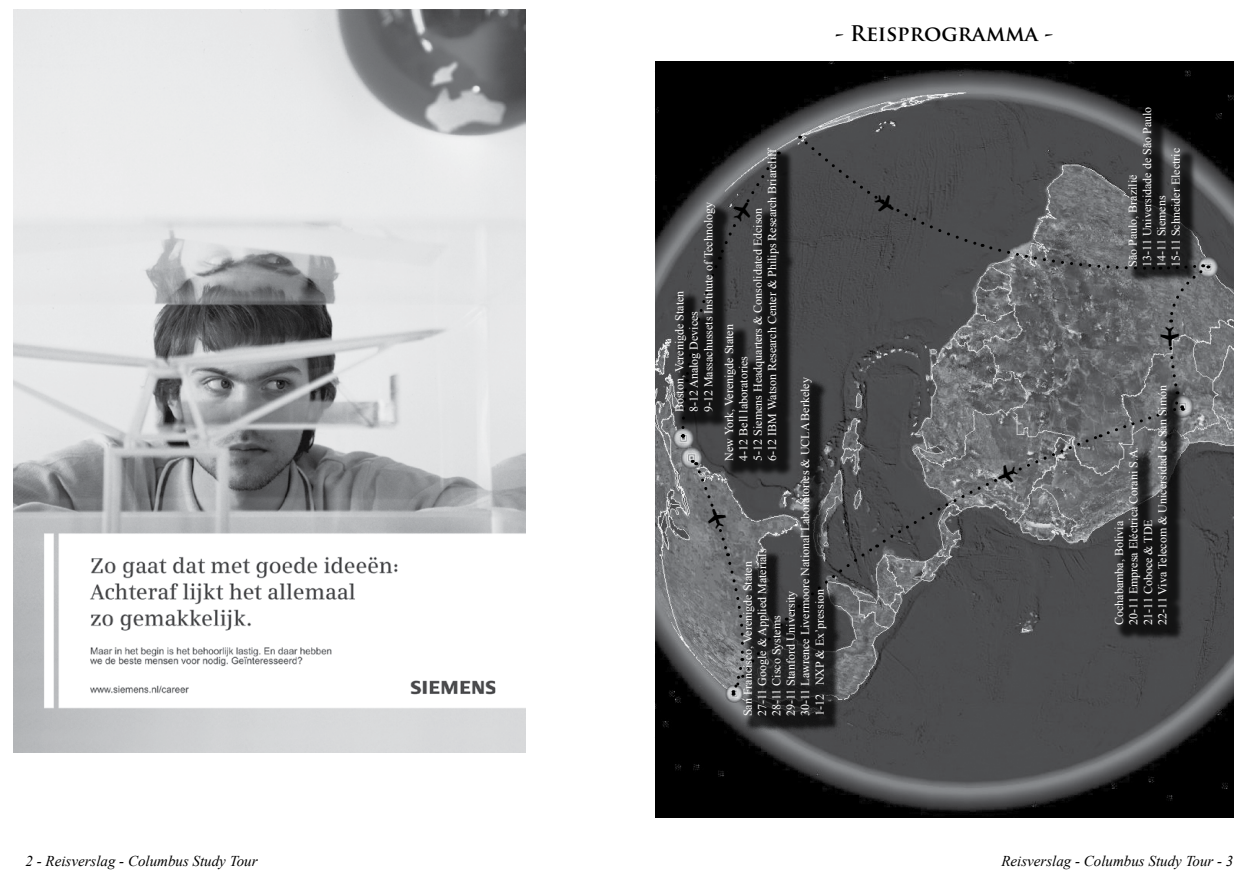
<style>
.page{position:relative;width:1259px;height:893px;background:#fff}
.page>*{position:absolute;margin:0;border:0;box-sizing:border-box;transform-origin:0 0}
.t1{font:700 21px "Trajan Pro";color:#000}
.t2{font:italic 15px "Times New Roman";color:#000}
.t3{font:12px/14.4px "Times New Roman";color:#fff}
</style>
<div class="page">
<img style="left:655px;top:62px;width:578px;height:756px">
<img style="left:14px;top:9px;width:511px;height:744px">
<div style="left:675px;top:202px;width:57px;height:227px;background:#000;opacity:.75"></div>
<div style="left:743px;top:377px;width:101px;height:356px;background:#000;opacity:.75"></div>
<div style="left:1128px;top:107px;width:69px;height:177px;background:#000;opacity:.75"></div>
<svg style="left:680px;top:136px;width:529px;height:560px;background:#4f5052"></svg>
<h1 class="t1" style="left:835px;top:21px;width:220px">- Reisprogramma -</h1>
<p class="t3" style="left:672px;top:412px;width:212px;rotate:-90deg">Boston, Verenigde Staten<br>8-12 Analog Devices<br>9-12 Massachussets Institute of Technology</p>
<p class="t3" style="left:721px;top:461px;width:314px;rotate:-90deg">New York, Verenigde Staten<br>4-12 Bell laboratories<br>5-12 Siemens Headquarters &amp; Consolidated Edcison<br>6-12 IBM Watson Research Center &amp; Philips Research Briarcliff</p>
<p class="t3" style="left:740px;top:716px;width:341px;rotate:-90deg">San Francisco, Verenigde Staten<br>27-11 Google &amp; Applied Materials<br>28-11 Cisco Systems<br>29-11 Stanford University<br>30-11 Lawrence Livermoore National Laboratories &amp; UCLA Berkeley 1-12 NXP &amp; Ex’pression</p>
<p class="t3" style="left:1125px;top:267px;width:162px;rotate:-90deg">São Paulo, Brazilië<br>13-11 Universidade de São Paulo<br>14-11 Siemens<br>15-11 Schneider Electric</p>
<p class="t3" style="left:1111px;top:625px;width:241px;rotate:-90deg">Cochabamba, Bolivia<br>20-11 Empresa Eléctrica Corani S.A.<br>21-11 Coboce &amp; TDE<br>22-11 Viva Telecom &amp; Unicersidad de San Simón</p>
<p class="t2" style="left:37px;top:850px;width:222px">- Reisverslag - Columbus Study Tour</p>
<p class="t2" style="left:1001px;top:850px;width:222px">Reisverslag - Columbus Study Tour -</p>
</div>
